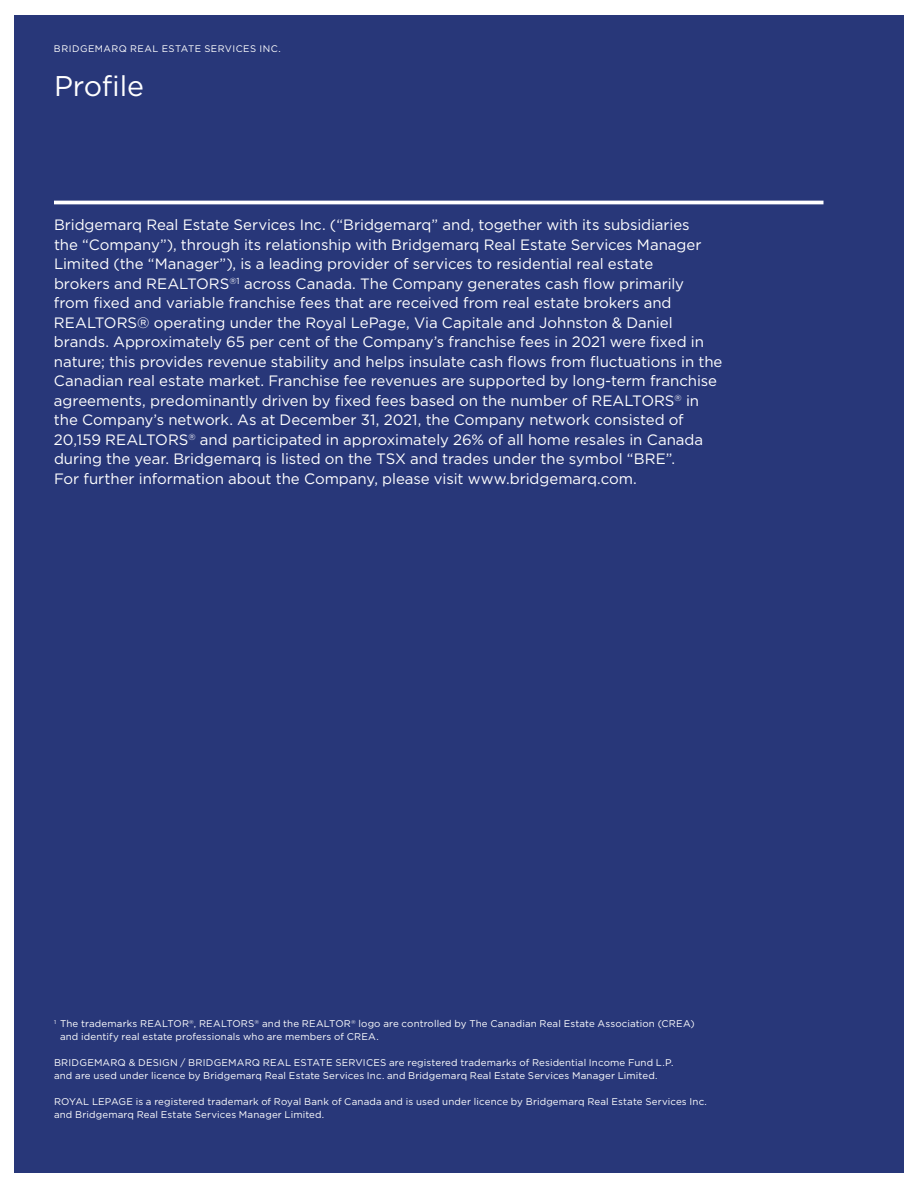
<style>
.page{position:relative;width:918px;height:1188px;background:#fff}
.page>*{position:absolute;margin:0;border:0;box-sizing:border-box;transform-origin:0 0}
.t1{font:28.5px "Gotham";letter-spacing:-.01em;color:#fff}
.t2{font:15px/19.5px "Gotham";letter-spacing:-.005em;color:#fff}
.t3{font:9.75px/12.8px "Gotham";letter-spacing:.015em;color:#fff}
.t4{font:9.45px "Gotham";letter-spacing:.05em;color:#fff}
</style>
<div class="page">
<div style="left:14px;top:15px;width:890px;height:1158px;background:#283779"></div>
<hr style="left:54px;top:201px;width:770px;height:3px;background:#fff">
<p class="t4" style="left:54px;top:44px;width:228px">BRIDGEMARQ REAL ESTATE SERVICES INC.</p>
<h1 class="t1" style="left:54px;top:70px;width:91px">Profile</h1>
<p class="t2" style="left:54px;top:215px;width:670px">Bridgemarq Real Estate Services Inc. (“Bridgemarq” and, together with its subsidiaries<br>the “Company”), through its relationship with Bridgemarq Real Estate Services Manager Limited (the “Manager”), is a leading provider of services to residential real estate<br>brokers and REALTORS<sup>®1</sup> across Canada. The Company generates cash flow primarily from fixed and variable franchise fees that are received from real estate brokers and REALTORS® operating under the Royal LePage, Via Capitale and Johnston &amp; Daniel brands. Approximately 65 per cent of the Company’s franchise fees in 2021 were fixed in nature; this provides revenue stability and helps insulate cash flows from fluctuations in the Canadian real estate market. Franchise fee revenues are supported by long-term franchise agreements, predominantly driven by fixed fees based on the number of REALTORS<sup>®</sup> in the Company’s network. As at December 31, 2021, the Company network consisted of 20,159 REALTORS<sup>®</sup> and participated in approximately 26% of all home resales in Canada during the year. Bridgemarq is listed on the TSX and trades under the symbol “BRE”.<br>For further information about the Company, please visit www.bridgemarq.com.</p>
<p class="t3" style="left:60px;top:1017px;width:636px;text-indent:-6px"><sup>1</sup> The trademarks REALTOR<sup>®</sup>, REALTORS<sup>®</sup> and the REALTOR<sup>®</sup> logo are controlled by The Canadian Real Estate Association (CREA) and identify real estate professionals who are members of CREA.</p>
<p class="t3" style="left:54px;top:1056px;width:621px">BRIDGEMARQ &amp; DESIGN / BRIDGEMARQ REAL ESTATE SERVICES are registered trademarks of Residential Income Fund L.P. and are used under licence by Bridgemarq Real Estate Services Inc. and Bridgemarq Real Estate Services Manager Limited.</p>
<p class="t3" style="left:54px;top:1095px;width:654px">ROYAL LEPAGE is a registered trademark of Royal Bank of Canada and is used under licence by Bridgemarq Real Estate Services Inc. and Bridgemarq Real Estate Services Manager Limited.</p>
</div>
